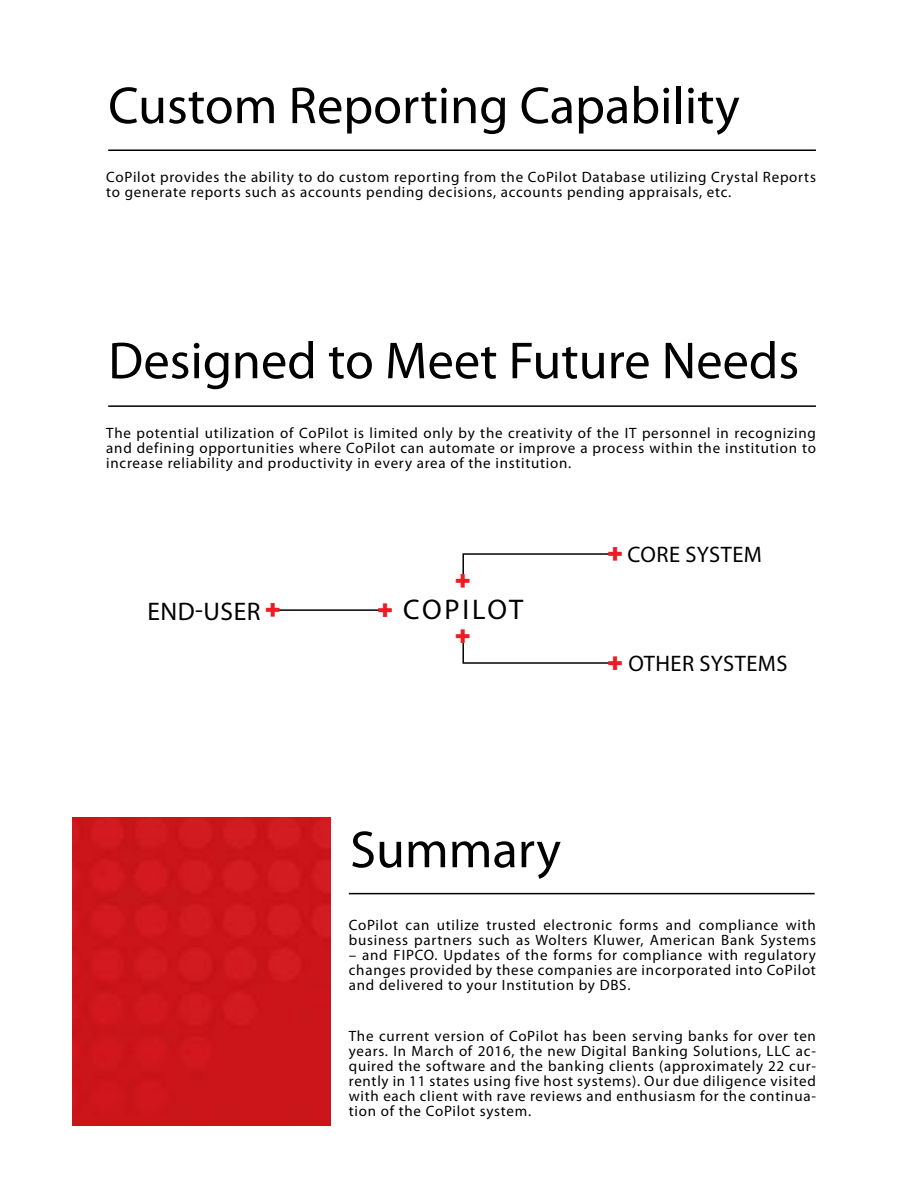
<style>
.page{position:relative;width:918px;height:1188px;background:#fff}
.page>*{position:absolute;margin:0;border:0;box-sizing:border-box;transform-origin:0 0}
.t1{font:52.5px "Myriad Pro";color:#000}
.t2{font:28.5px "Myriad Pro";color:#000}
.t3{font:25.5px "Myriad Pro";color:#000}
.t4{font:900 25.5px "Arial";color:#ed1c24}
.t5{font:22.5px "Myriad Pro";letter-spacing:.01em;color:#000}
.t6{font:15px/15px "Myriad Pro";letter-spacing:.05em;color:#000;text-align:justify}
</style>
<div class="page">
<hr style="left:108px;top:149px;width:708px;height:2px;background:#000">
<hr style="left:108px;top:405px;width:708px;height:2px;background:#000">
<hr style="left:269px;top:609px;width:119px;height:2px;background:#000">
<svg style="left:462px;top:553px;width:152px;height:27px"></svg>
<hr style="left:349px;top:893px;width:466px;height:1px;background:#000">
<div style="left:72px;top:817px;width:259px;height:308px;background:#cc151a"></div>
<svg style="left:378px;top:609px;width:10px;height:2px"></svg>
<svg style="left:462px;top:637px;width:152px;height:27px"></svg>
<h1 class="t1" style="left:108px;top:73px;width:633px">Custom Reporting Capability</h1>
<p class="t6" style="left:106px;top:169px;width:711px">CoPilot provides the ability to do custom reporting from the CoPilot Database utilizing Crystal Reports to generate reports such as accounts pending decisions, accounts pending appraisals, etc.</p>
<h1 class="t1" style="left:108px;top:328px;width:693px">Designed to Meet Future Needs</h1>
<p class="t6" style="left:106px;top:425px;width:711px">The potential utilization of CoPilot is limited only by the creativity of the IT personnel in recognizing and defining opportunities where CoPilot can automate or improve a process within the institution to increase reliability and productivity in every area of the institution.</p>
<h3 class="t4" style="left:455px;top:562px;width:18px">+</h3>
<h3 class="t4" style="left:264px;top:592px;width:18px">+</h3>
<h2 class="t2" style="left:403px;top:591px;width:75px">CoPilot</h2>
<h3 class="t3" style="left:147px;top:596px;width:87px">End-User</h3>
<h3 class="t5" style="left:628px;top:541px;width:27px">Core</h3>
<h3 class="t5" style="left:685px;top:541px;width:26px">System</h3>
<h3 class="t4" style="left:607px;top:536px;width:18px">+</h3>
<h3 class="t5" style="left:628px;top:649px;width:29px">Other</h3>
<h3 class="t5" style="left:699px;top:649px;width:26px">Systems</h3>
<h1 class="t1" style="left:350px;top:817px;width:212px">Summary</h1>
<p class="t6" style="left:349px;top:917px;width:469px">CoPilot can utilize trusted electronic forms and compliance with business partners such as Wolters Kluwer, American Bank Systems</p>
<p class="t6" style="left:349px;top:947px;width:469px">– and FIPCO. Updates of the forms for compliance with regulatory changes provided by these companies are incorporated into CoPilot and delivered to your Institution by DBS.</p>
<p class="t6" style="left:349px;top:1028px;width:469px">The current version of CoPilot has been serving banks for over ten years. In March of 2016, the new Digital Banking Solutions, LLC ac&shy;quired the software and the banking clients (approximately 22 cur&shy;rently in 11 states using five host systems). Our due diligence visited with each client with rave reviews and enthusiasm for the continua&shy;tion of the CoPilot system.</p>
</div>
